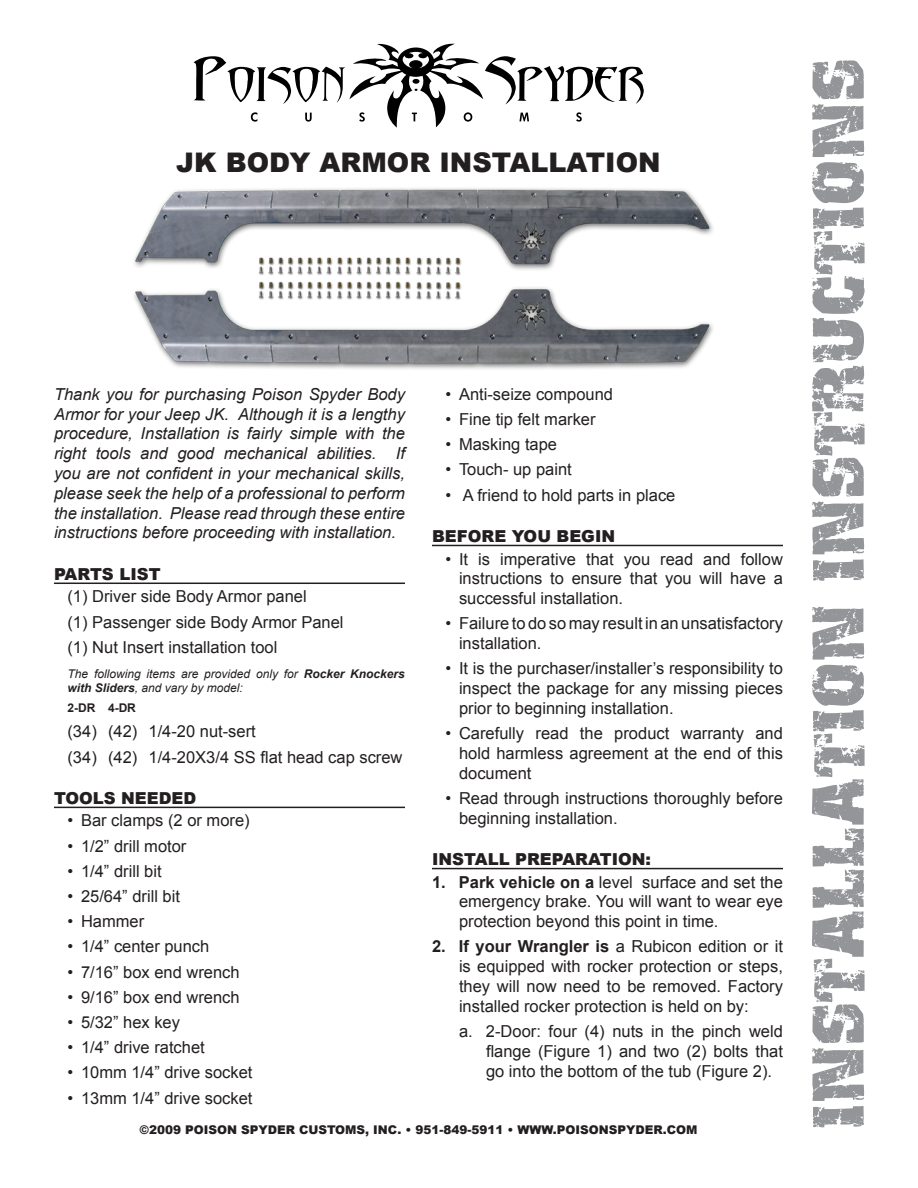
<style>
.page{position:relative;width:918px;height:1188px;background:#fff}
.page>*{position:absolute;margin:0;border:0;box-sizing:border-box;transform-origin:0 0}
.t1{font:63px "Distress";color:#939598}
.t2{font:900 27px "Arial";color:#231f20}
.Tool_List{font:16.5px/19.8px "Arial";color:#231f20;text-align:justify}
.Instruction_Step{font:16.5px/19.8px "Arial";color:#231f20;text-align:justify}
.Warranty{font:italic 16.5px/19.8px "Arial";color:#231f20;text-align:justify}
.Part_List{font:16.5px "Arial";color:#231f20}
.Section_Head{font:900 16.5px "Arial";color:#231f20}
.Part_List-2{font:italic 12px/14.4px "Arial";color:#231f20}
.t3{font:900 12px "Arial";color:#231f20}
.Part_List-3{font:700 12px "Arial";color:#231f20}
.s1{font-weight:700}
</style>
<div class="page">
<svg style="left:193px;top:43px;width:451px;height:85px"></svg>
<hr style="left:54px;top:583px;width:351px;height:1px;background:#231f20">
<hr style="left:54px;top:807px;width:351px;height:1px;background:#231f20">
<hr style="left:432px;top:545px;width:351px;height:1px;background:#231f20">
<hr style="left:432px;top:868px;width:351px;height:1px;background:#231f20">
<img style="left:134px;top:188px;width:579px;height:181px">
<p class="t2" style="left:176px;top:143px;width:486px">JK BODY ARMOR INSTALLATION</p>
<p class="Warranty" style="left:54px;top:384px;width:353px">Thank you for purchasing Poison Spyder Body Armor for your Jeep JK. Although it is a lengthy procedure, Installation is fairly simple with the right tools and good mechanical abilities. If you are not confident in your mechanical skills, please seek the help of a professional to perform the installation. Please read through these entire instructions before proceeding with installation.</p>
<p class="Section_Head" style="left:54px;top:562px;width:108px">PARTS LIST</p>
<p class="Part_List" style="left:68px;top:586px;width:241px">(1) Driver side Body Armor panel</p>
<p class="Part_List" style="left:68px;top:611px;width:278px">(1) Passenger side Body Armor Panel</p>
<p class="Part_List" style="left:68px;top:636px;width:211px">(1) Nut Insert installation tool</p>
<p class="Part_List-2" style="left:68px;top:667px;width:339px">The following items are provided only for <span class="s1">Rocker Knockers with Sliders</span>, and vary by model:</p>
<p class="Part_List-3" style="left:68px;top:700px;width:70px">2-DR 4-DR</p>
<p class="Part_List" style="left:68px;top:721px;width:190px">(34) (42) 1/4-20 nut-sert</p>
<p class="Part_List" style="left:68px;top:746px;width:337px">(34) (42) 1/4-20X3/4 SS flat head cap screw</p>
<p class="Section_Head" style="left:54px;top:786px;width:144px">TOOLS NEEDED</p>
<p class="Tool_List" style="left:68px;top:811px;width:184px">• Bar clamps (2 or more)</p>
<p class="Tool_List" style="left:68px;top:836px;width:120px">• 1/2” drill motor</p>
<p class="Tool_List" style="left:68px;top:861px;width:96px">• 1/4” drill bit</p>
<p class="Tool_List" style="left:68px;top:887px;width:114px">• 25/64” drill bit</p>
<p class="Tool_List" style="left:68px;top:912px;width:78px">• Hammer</p>
<p class="Tool_List" style="left:68px;top:937px;width:143px">• 1/4” center punch</p>
<p class="Tool_List" style="left:68px;top:962px;width:174px">• 7/16” box end wrench</p>
<p class="Tool_List" style="left:68px;top:987px;width:174px">• 9/16” box end wrench</p>
<p class="Tool_List" style="left:68px;top:1013px;width:114px">• 5/32” hex key</p>
<p class="Tool_List" style="left:68px;top:1038px;width:139px">• 1/4” drive ratchet</p>
<p class="Tool_List" style="left:68px;top:1063px;width:186px">• 10mm 1/4” drive socket</p>
<p class="Tool_List" style="left:68px;top:1088px;width:186px">• 13mm 1/4” drive socket</p>
<p class="Tool_List" style="left:446px;top:384px;width:169px">• Anti-seize compound</p>
<p class="Tool_List" style="left:446px;top:410px;width:152px">• Fine tip felt marker</p>
<p class="Tool_List" style="left:446px;top:435px;width:113px">• Masking tape</p>
<p class="Tool_List" style="left:446px;top:460px;width:128px">• Touch- up paint</p>
<p class="Tool_List" style="left:446px;top:485px;width:231px">• A friend to hold parts in place</p>
<p class="Section_Head" style="left:432px;top:524px;width:185px">BEFORE YOU BEGIN</p>
<p class="Tool_List" style="left:459px;top:549px;width:325px;text-indent:-14px">• It is imperative that you read and follow instructions to ensure that you will have a successful installation.</p>
<p class="Tool_List" style="left:459px;top:614px;width:325px;text-indent:-14px">• Failure to do so may result in an unsatisfactory installation.</p>
<p class="Tool_List" style="left:459px;top:659px;width:325px;text-indent:-14px">• It is the purchaser/installer’s responsibility to inspect the package for any missing pieces prior to beginning installation.</p>
<p class="Tool_List" style="left:459px;top:724px;width:325px;text-indent:-14px">• Carefully read the product warranty and hold harmless agreement at the end of this document</p>
<p class="Tool_List" style="left:459px;top:788px;width:325px;text-indent:-14px">• Read through instructions thoroughly before beginning installation.</p>
<p class="Section_Head" style="left:432px;top:847px;width:221px">INSTALL PREPARATION:</p>
<p class="Instruction_Step" style="left:459px;top:872px;width:326px;text-indent:-27px"><span class="s1">1. Park vehicle on a</span> level surface and set the emergency brake. You will want to wear eye protection beyond this point in time.</p>
<p class="Instruction_Step" style="left:459px;top:937px;width:326px;text-indent:-27px"><span class="s1">2. If your Wrangler is</span> a Rubicon edition or it is equipped with rocker protection or steps, they will now need to be removed. Factory installed rocker protection is held on by:</p>
<p class="Instruction_Step" style="left:486px;top:1022px;width:298px;text-indent:-27px">a. 2-Door: four (4) nuts in the pinch weld flange (Figure 1) and two (2) bolts that go into the bottom of the tub (Figure 2).</p>
<p class="t3" style="left:139px;top:1121px;width:560px">©2009 POISON SPYDER CUSTOMS, INC. • 951-849-5911 • WWW.POISONSPYDER.COM</p>
<p class="t1" style="left:805px;top:1130px;width:1073px;rotate:-90deg">INSTALLATION INSTRUCTIONS</p>
</div>
